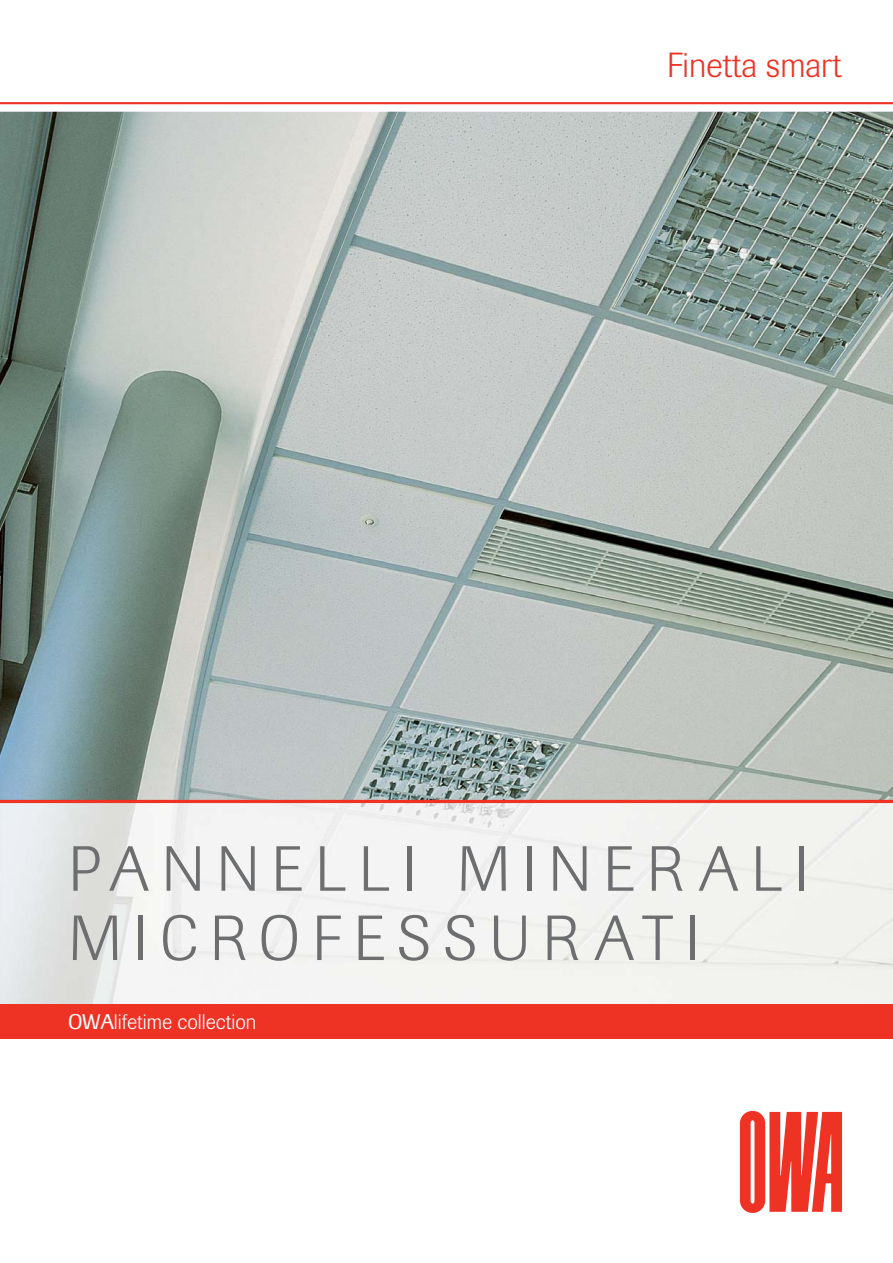
<style>
.page{position:relative;width:893px;height:1263px;background:#fff}
.page>*{position:absolute;margin:0;border:0;box-sizing:border-box;transform-origin:0 0}
.t1{font:300 63px/69.3px "Imago Pro";letter-spacing:.19em;color:#6d6e70}
.t2{font:300 34.5px "Imago Pro";color:#ee3224}
.t3{font:300 21px "Imago Pro";color:#fff}
.s1{font-weight:400}
</style>
<div class="page">
<img style="left:0;top:112px;width:893px;height:688px">
<img style="left:0;top:803px;width:893px;height:202px">
<hr style="left:0;top:102px;width:893px;height:2px;background:#ee3224">
<hr style="left:0;top:801px;width:893px;height:2px;background:#ee3224">
<svg style="left:740px;top:1111px;width:102px;height:102px"></svg>
<hr style="left:0;top:800px;width:893px;height:2px;background:#ee3224">
<div style="left:0;top:1005px;width:893px;height:34px;background:#ee3224"></div>
<p class="t2" style="left:667px;top:52px;width:177px">Finetta smart</p>
<p class="t1" style="left:68px;top:839px;width:742px">PANNELLI MINERALI<br>MICROFESSURATI</p>
<p class="t3" style="left:68px;top:1014px;width:190px"><span class="s1">OWA</span>lifetime collection</p>
</div>
